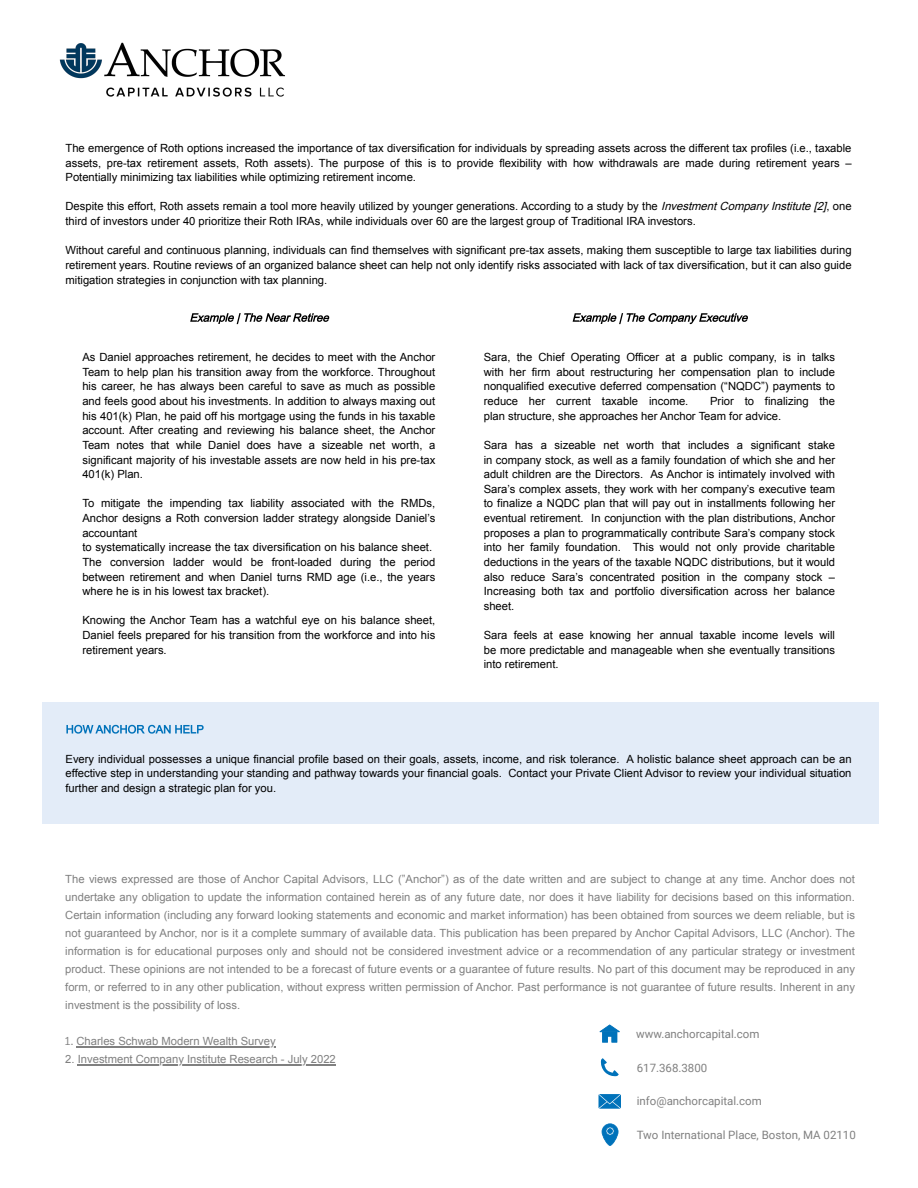
<style>
.page{position:relative;width:918px;height:1188px;background:#fff}
.page>*{position:absolute;margin:0;border:0;box-sizing:border-box;transform-origin:0 0}
.t1{font:11.55px "Roboto";color:#808080}
.t2{font:11.25px/14.7px "Arial";color:#000;text-align:justify}
.t3{font:11.25px/18px "Arial";color:#808080;text-align:justify}
.s1{font-style:italic}
.s2{font-family:"Muli"}
</style>
<div class="page">
<svg style="left:190px;top:313px;width:139px;height:11px"></svg>
<svg style="left:573px;top:313px;width:175px;height:11px"></svg>
<div style="left:42px;top:702px;width:837px;height:122px;background:#e3ecf8"></div>
<svg style="left:66px;top:725px;width:138px;height:9px"></svg>
<img style="left:59px;top:42px;width:226px;height:55px">
<svg style="left:600px;top:1025px;width:20px;height:18px"></svg>
<svg style="left:601px;top:1058px;width:18px;height:18px"></svg>
<svg style="left:598px;top:1094px;width:23px;height:15px"></svg>
<svg style="left:602px;top:1123px;width:16px;height:23px"></svg>
<hr style="left:78px;top:1064px;width:258px;height:1px;background:#808080">
<hr style="left:76px;top:1046px;width:200px;height:1px;background:#808080">
<p class="t2" style="left:66px;top:141px;width:788px">The emergence of Roth options increased the importance of tax diversification for individuals by spreading assets across the different tax profiles (i.e., taxable assets, pre-tax retirement assets, Roth assets). The purpose of this is to provide flexibility with how withdrawals are made during retirement years – Potentially minimizing tax liabilities while optimizing retirement income.</p>
<p class="t2" style="left:66px;top:199px;width:788px">Despite this effort, Roth assets remain a tool more heavily utilized by younger generations. According to a study by the <span class="s1">InvestmentCompanyInstitute[2]</span>, one third of investors under 40 prioritize their Roth IRAs, while individuals over 60 are the largest group of Traditional IRA investors.</p>
<p class="t2" style="left:66px;top:243px;width:788px">Without careful and continuous planning, individuals can find themselves with significant pre-tax assets, making them susceptible to large tax liabilities during retirement years. Routine reviews of an organized balance sheet can help not only identify risks associated with lack of tax diversification, but it can also guide mitigation strategies in conjunction with tax planning.</p>
<p class="t2" style="left:82px;top:350px;width:354px">As Daniel approaches retirement, he decides to meet with the Anchor Team to help plan his transition away from the workforce. Throughout his career, he has always been careful to save as much as possible and feels good about his investments. In addition to always maxing out his 401(k) Plan, he paid off his mortgage using the funds in his taxable account. After creating and reviewing his balance sheet, the Anchor Team notes that while Daniel does have a sizeable net worth, a significant majority of his investable assets are now held in his pre-tax 401(k) Plan.</p>
<p class="t2" style="left:82px;top:496px;width:354px;text-align:left">To mitigate the impending tax liability associated with the RMDs, Anchor designs a Roth conversion ladder strategy alongside Daniel’s accountant<br>to systematically increase the tax diversification on his balance sheet.<br>The conversion ladder would be front-loaded during the period between retirement and when Daniel turns RMD age (i.e., the years where he is in his lowest tax bracket).</p>
<p class="t2" style="left:82px;top:613px;width:354px">Knowing the Anchor Team has a watchful eye on his balance sheet, Daniel feels prepared for his transition from the workforce and into his retirement years.</p>
<p class="t2" style="left:484px;top:350px;width:353px">Sara, the Chief Operating Officer at a public company, is in talks with her firm about restructuring her compensation plan to include nonqualified executive deferred compensation (“NQDC”) payments to reduce her current taxable income.</p>
<p class="t2" style="left:484px;top:394px;width:353px;text-indent:226px">Prior to finalizing the plan structure, she approaches her Anchor Team for advice.</p>
<p class="t2" style="left:484px;top:438px;width:353px">Sara has a sizeable net worth that includes a significant stake in company stock, as well as a family foundation of which she and her adult children are the Directors. As Anchor is intimately involved with Sara’s complex assets, they work with her company’s executive team to finalize a NQDC plan that will pay out in installments following her eventual retirement. In conjunction with the plan distributions, Anchor proposes a plan to programmatically contribute Sara’s company stock into her family foundation. This would not only provide charitable deductions in the years of the taxable NQDC distributions, but it would also reduce Sara’s concentrated position in the company stock – Increasing both tax and portfolio diversification across her balance sheet.</p>
<p class="t2" style="left:484px;top:628px;width:353px">Sara feels at ease knowing her annual taxable income levels will be more predictable and manageable when she eventually transitions into retirement.</p>
<p class="t2" style="left:66px;top:751px;width:788px">Every individual possesses a unique financial profile based on their goals, assets, income, and risk tolerance. A holistic balance sheet approach can be an effective step in understanding your standing and pathway towards your financial goals. Contact your Private Client Advisor to review your individual situation further and design a strategic plan for you.</p>
<p class="t3" style="left:65px;top:870px;width:791px">The views expressed are those of Anchor Capital Advisors, LLC (”Anchor”) as of the date written and are subject to change at any time. Anchor does not undertake any obligation to update the information contained herein as of any future date, nor does it have liability for decisions based on this information.<br>Certain information (including any forward looking statements and economic and market information) has been obtained from sources we deem reliable, but is not guaranteed by Anchor, nor is it a complete summary of available data. This publication has been prepared by Anchor Capital Advisors, LLC (Anchor). The information is for educational purposes only and should not be considered investment advice or a recommendation of any particular strategy or investment product. These opinions are not intended to be a forecast of future events or a guarantee of future results. No part of this document may be reproduced in any form, or referred to in any other publication, without express written permission of Anchor. Past performance is not guarantee of future results. Inherent in any investment is the possibility of loss.</p>
<p class="t1" style="left:636px;top:1027px;width:125px">www.anchorcapital.com</p>
<p class="t1" style="left:637px;top:1061px;width:72px">617.368.3800</p>
<p class="t1" style="left:637px;top:1094px;width:127px">info@anchorcapital.com</p>
<p class="t1" style="left:637px;top:1128px;width:221px">Two International Place, Boston, MA 02110</p>
<p class="t3" style="left:64px;top:1032px;width:213px"><span class="s2">1.</span> Charles Schwab Modern Wealth Survey</p>
<p class="t3" style="left:65px;top:1050px;width:272px">2. Investment Company Institute Research - July 2022</p>
</div>
